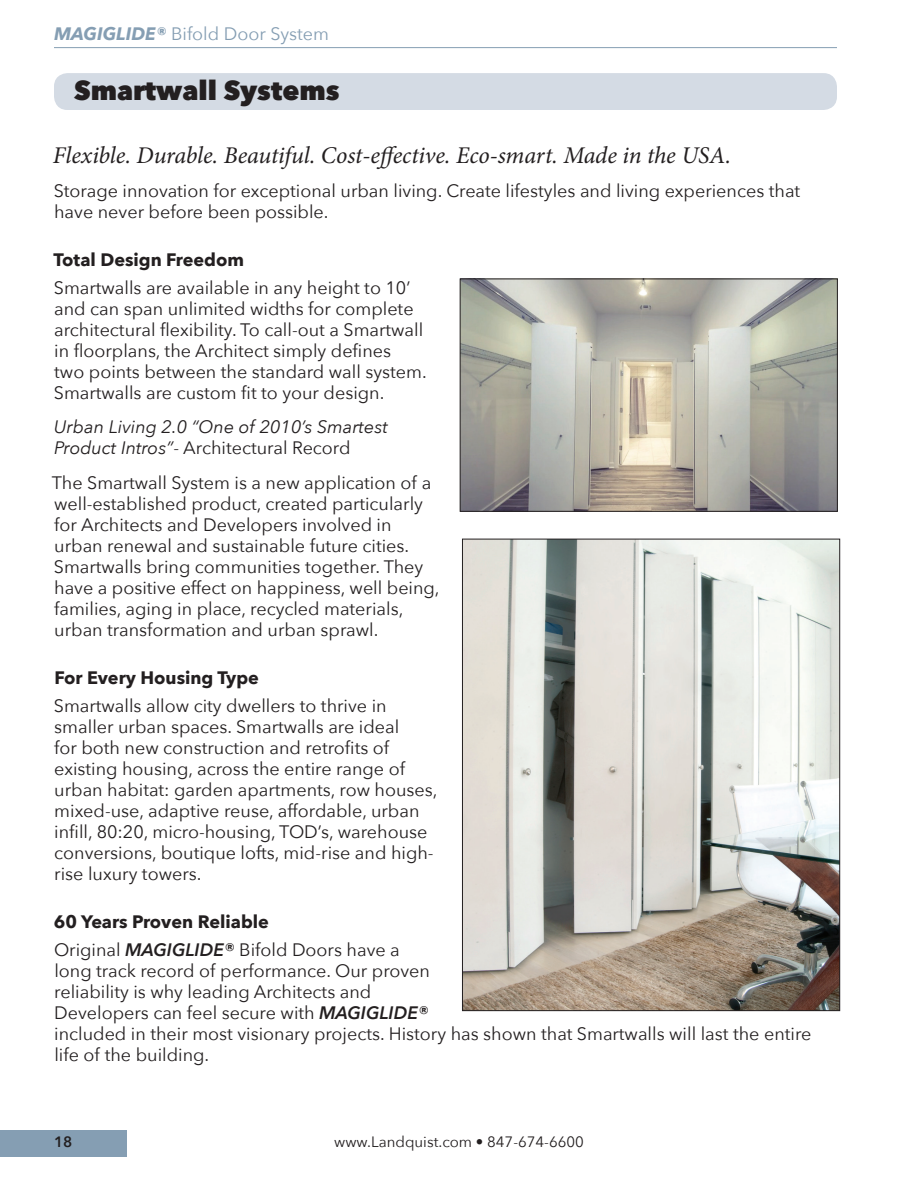
<style>
.page{position:relative;width:918px;height:1188px;background:#fff}
.page>*{position:absolute;margin:0;border:0;box-sizing:border-box;transform-origin:0 0}
.t1{font:800 27px "Avenir Next";color:#231f20}
.t2{font:italic 24px "Minion Pro";letter-spacing:-.005em;color:#231f20}
.t3{font:18px/21px "Avenir Next";color:#231f20}
.t4{font:italic 18px/21px "Avenir Next";color:#231f20}
.t5{font:700 18px "Avenir Next";color:#231f20}
.t6{font:18px "Avenir Next";color:#859eb3}
.t7{font:15px "Avenir Next";color:#231f20}
.t8{font:600 15px "Avenir Next";color:#231f20}
.s1{font-weight:700;font-style:italic}
.s2{font-style:normal}
.s3{font-weight:700}
.s4{font-weight:600;font-style:italic}
</style>
<div class="page">
<div style="left:0;top:1130px;width:127px;height:27px;background:#859eb3"></div>
<hr style="left:54px;top:47px;width:783px;height:1px;background:#859eb3">
<div style="left:54px;top:73px;width:783px;height:37px;background:#d4dbe4;border-radius:13px"></div>
<img style="left:462px;top:281px;width:374px;height:229px">
<div style="left:460px;top:279px;width:378px;height:233px;border:1px solid #231f20"></div>
<img style="left:464px;top:541px;width:374px;height:468px">
<p class="t6" style="left:54px;top:19px;width:277px"><span class="s1">MAGIGLIDE®</span> Bifold Door System</p>
<h1 class="t1" style="left:74px;top:74px;width:267px">Smartwall Systems</h1>
<h2 class="t2" style="left:53px;top:139px;width:680px">Flexible. Durable. Beautiful. Cost-effective. Eco-smart. Made in the USA.</h2>
<p class="t3" style="left:54px;top:180px;width:748px">Storage innovation for exceptional urban living. Create lifestyles and living experiences that have never before been possible.</p>
<p class="t5" style="left:54px;top:244px;width:192px">Total Design Freedom</p>
<p class="t3" style="left:54px;top:276px;width:374px">Smartwalls are available in any height to 10’ and can span unlimited widths for complete architectural flexibility. To call-out a Smartwall in floorplans, the Architect simply defines<br>two points between the standard wall system.<br>Smartwalls are custom fit to your design.</p>
<p class="t4" style="left:54px;top:416px;width:336px">Urban Living 2.0 “One of 2010’s Smartest<br>Product Intros”<span class="s2">- Architectural Record</span></p>
<p class="t3" style="left:52px;top:471px;width:389px">The Smartwall System is a new application of a well-established product, created particularly for Architects and Developers involved in urban renewal and sustainable future cities.<br>Smartwalls bring communities together. They have a positive effect on happiness, well being, families, aging in place, recycled materials, urban transformation and urban sprawl.</p>
<p class="t5" style="left:55px;top:662px;width:206px">For Every Housing Type</p>
<p class="t3" style="left:54px;top:694px;width:385px">Smartwalls allow city dwellers to thrive in smaller urban spaces. Smartwalls are ideal<br>for both new construction and retrofits of existing housing, across the entire range of urban habitat: garden apartments, row houses, mixed-use, adaptive reuse, affordable, urban infill, 80:20, micro-housing, TOD’s, warehouse conversions, boutique lofts, mid-rise and high&shy;rise luxury towers.</p>
<p class="t3" style="left:54px;top:907px;width:348px;line-height:27.8px"><span class="s3">60 Years Proven Reliable<br></span>Original <span class="s4">MAGIGLIDE®</span> Bifold Doors have a</p>
<p class="t3" style="left:54px;top:959px;width:759px">long track record of performance. Our proven<br>reliability is why leading Architects and<br>Developers can feel secure with <span class="s4">MAGIGLIDE®<br></span>included in their most visionary projects. History has shown that Smartwalls will last the entire life of the building.</p>
<p class="t8" style="left:54px;top:1129px;width:20px">18</p>
<p class="t7" style="left:334px;top:1129px;width:251px">www.Landquist.com • 847-674-6600</p>
</div>
